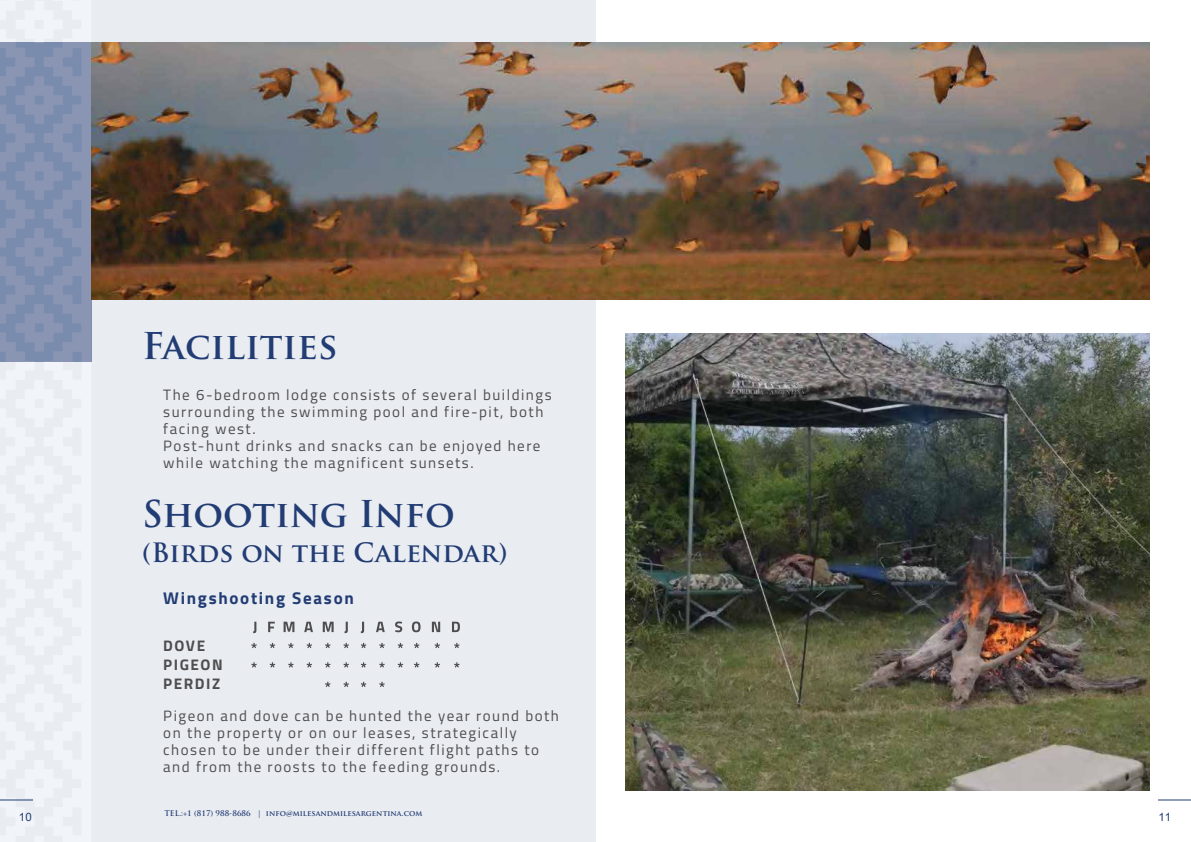
<style>
.page{position:relative;width:1191px;height:842px;background:#fff}
.page>*{position:absolute;margin:0;border:0;box-sizing:border-box;transform-origin:0 0}
.t1{font:700 36px "Trajan Pro";color:#223c74}
.t2{font:700 26px "Trajan Pro";color:#223c74}
.t3{font:700 17px "Titillium Web";letter-spacing:.1em;color:#223c74}
.t4{font:700 15.3px/19.4px "Titillium Web";letter-spacing:.1em;color:#4d4d4f}
.t5{font:15px/17px "Titillium Web";letter-spacing:.1em;color:#4d4d4f}
.t6{font:11.5px "Arial";color:#223c74}
.t7{font:700 7.6px "Trajan Pro";color:#223c74}
</style>
<div class="page">
<div style="left:0;top:0;width:595px;height:842px;background:#e9ecf1"></div>
<svg style="left:0;top:42px;width:91px;height:758px"></svg>
<img style="left:625px;top:333px;width:524px;height:458px">
<img style="left:91px;top:42px;width:1058px;height:257px">
<svg style="left:253px;top:622px;width:3px;height:11px"></svg>
<svg style="left:268px;top:622px;width:7px;height:10px"></svg>
<svg style="left:283px;top:622px;width:11px;height:10px"></svg>
<svg style="left:304px;top:622px;width:9px;height:10px"></svg>
<svg style="left:323px;top:622px;width:11px;height:10px"></svg>
<svg style="left:344px;top:622px;width:4px;height:11px"></svg>
<svg style="left:361px;top:622px;width:3px;height:11px"></svg>
<svg style="left:376px;top:622px;width:9px;height:10px"></svg>
<svg style="left:395px;top:621px;width:7px;height:11px"></svg>
<svg style="left:412px;top:621px;width:8px;height:11px"></svg>
<svg style="left:432px;top:622px;width:8px;height:10px"></svg>
<svg style="left:452px;top:622px;width:8px;height:10px"></svg>
<svg style="left:251px;top:643px;width:6px;height:5px"></svg>
<svg style="left:270px;top:643px;width:5px;height:5px"></svg>
<svg style="left:288px;top:643px;width:6px;height:5px"></svg>
<svg style="left:306px;top:643px;width:6px;height:5px"></svg>
<svg style="left:325px;top:643px;width:5px;height:5px"></svg>
<svg style="left:343px;top:643px;width:6px;height:5px"></svg>
<svg style="left:361px;top:643px;width:5px;height:5px"></svg>
<svg style="left:379px;top:643px;width:6px;height:5px"></svg>
<svg style="left:398px;top:643px;width:5px;height:5px"></svg>
<svg style="left:414px;top:643px;width:5px;height:5px"></svg>
<svg style="left:434px;top:643px;width:6px;height:5px"></svg>
<svg style="left:454px;top:643px;width:5px;height:5px"></svg>
<svg style="left:251px;top:662px;width:6px;height:6px"></svg>
<svg style="left:270px;top:662px;width:5px;height:6px"></svg>
<svg style="left:288px;top:662px;width:6px;height:6px"></svg>
<svg style="left:306px;top:662px;width:6px;height:6px"></svg>
<svg style="left:325px;top:662px;width:5px;height:6px"></svg>
<svg style="left:343px;top:662px;width:6px;height:6px"></svg>
<svg style="left:361px;top:662px;width:5px;height:6px"></svg>
<svg style="left:379px;top:662px;width:6px;height:6px"></svg>
<svg style="left:398px;top:662px;width:5px;height:6px"></svg>
<svg style="left:414px;top:662px;width:5px;height:6px"></svg>
<svg style="left:434px;top:662px;width:6px;height:6px"></svg>
<svg style="left:454px;top:662px;width:5px;height:6px"></svg>
<svg style="left:325px;top:682px;width:5px;height:5px"></svg>
<svg style="left:343px;top:682px;width:6px;height:5px"></svg>
<svg style="left:361px;top:682px;width:5px;height:5px"></svg>
<svg style="left:379px;top:682px;width:6px;height:5px"></svg>
<hr style="left:1158px;top:800px;width:33px;height:1px;background:#223c74">
<hr style="left:0;top:800px;width:33px;height:1px;background:#223c74">
<h1 class="t1" style="left:142px;top:328px;width:197px">Facilities</h1>
<p class="t5" style="left:163px;top:388px;width:390px">The 6-bedroom lodge consists of several buildings surrounding the swimming pool and fire-pit, both facing west.<br>Post-hunt drinks and snacks can be enjoyed here while watching the magnificent sunsets.</p>
<h1 class="t1" style="left:142px;top:496px;width:314px">Shooting Info</h1>
<h2 class="t2" style="left:142px;top:540px;width:367px">(Birds on the Calendar)</h2>
<p class="t3" style="left:163px;top:590px;width:192px">Wingshooting Season</p>
<p class="t4" style="left:163px;top:636px;width:61px">DOVE<br>PIGEON<br>PERDIZ</p>
<p class="t5" style="left:163px;top:708px;width:397px">Pigeon and dove can be hunted the year round both on the property or on our leases, strategically chosen to be under their different flight paths to and from the roosts to the feeding grounds.</p>
<p class="t7" style="left:164px;top:809px;width:259px">TEL.:+1 (817) 988-8686 | info@milesandmilesargentina.com</p>
<p class="t6" style="left:19px;top:810px;width:14px">10</p>
<p class="t6" style="left:1158px;top:810px;width:14px">11</p>
</div>
